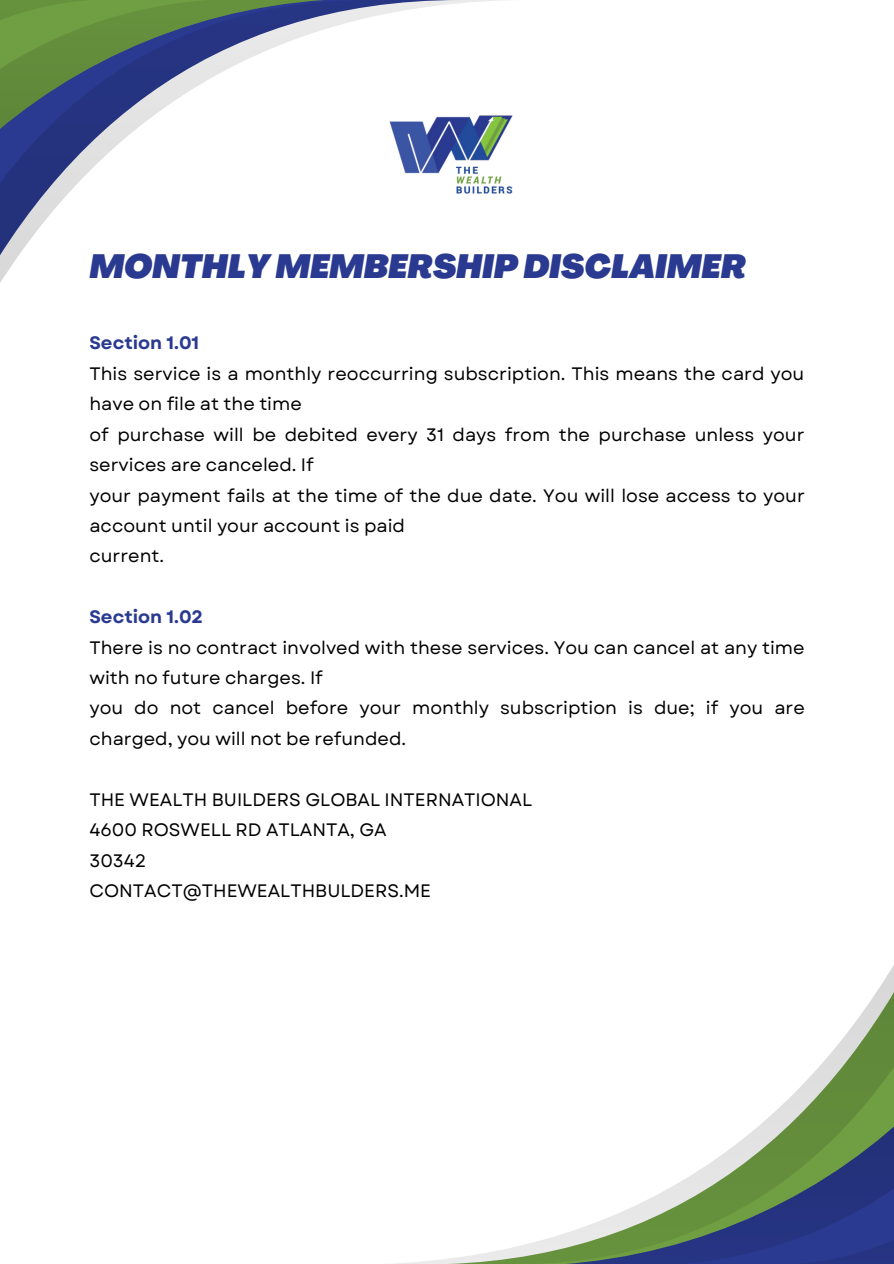
<style>
.page{position:relative;width:894px;height:1264px;background:#fff}
.page>*{position:absolute;margin:0;border:0;box-sizing:border-box;transform-origin:0 0}
.t1{font:italic 900 33px "Agrandir";color:#2a3a90}
.t2{font:18px/30.5px "Garet";color:#000}
.t3{font:700 18px "Garet";color:#2a3a90}
</style>
<div class="page">
<svg style="left:559px;top:1186px;width:115px;height:77px"></svg>
<svg style="left:674px;top:1097px;width:117px;height:166px"></svg>
<svg style="left:791px;top:967px;width:102px;height:296px"></svg>
<svg style="left:209px;top:0;width:115px;height:79px"></svg>
<svg style="left:92px;top:0;width:117px;height:168px"></svg>
<svg style="left:0;top:0;width:92px;height:283px"></svg>
<img style="left:389px;top:115px;width:124px;height:79px">
<h1 class="t1" style="left:89px;top:253px;width:658px">MONTHLY MEMBERSHIP DISCLAIMER</h1>
<p class="t3" style="left:89px;top:330px;width:111px">Section 1.01</p>
<p class="t2" style="left:89px;top:358px;width:716px">This service is a monthly reoccurring subscription. This means the card you have on file at the time<br>of purchase will be debited every 31 days from the purchase unless your services are canceled. If<br>your payment fails at the time of the due date. You will lose access to your account until your account is paid<br>current.</p>
<p class="t3" style="left:89px;top:604px;width:115px">Section 1.02</p>
<p class="t2" style="left:89px;top:632px;width:716px">There is no contract involved with these services. You can cancel at any time with no future charges. If<br>you do not cancel before your monthly subscription is due; if you are charged, you will not be refunded.</p>
<p class="t2" style="left:89px;top:784px;width:444px">THE WEALTH BUILDERS GLOBAL INTERNATIONAL<br>4600 ROSWELL RD ATLANTA, GA<br>30342<br>CONTACT@THEWEALTHBULDERS.ME</p>
</div>
